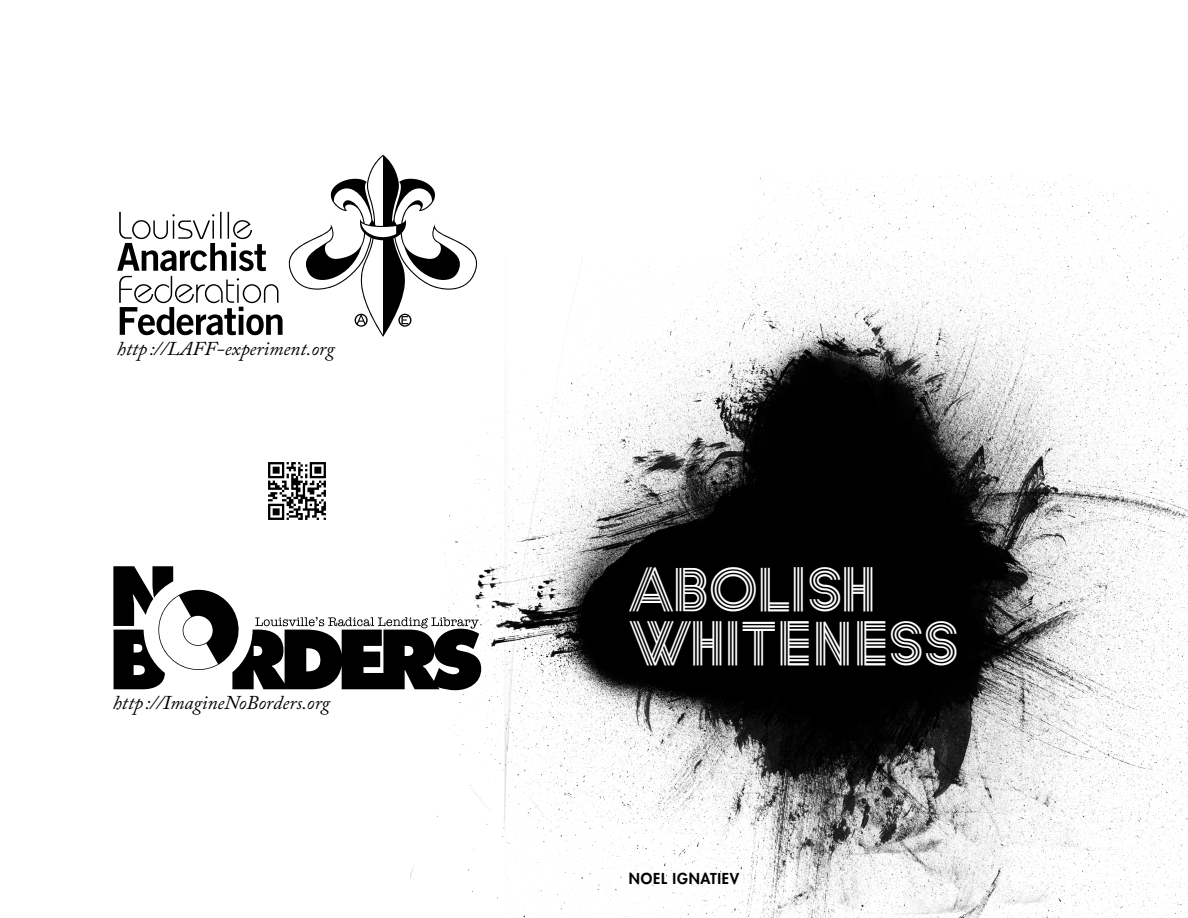
<style>
.page{position:relative;width:1188px;height:918px;background:#fff}
.page>*{position:absolute;margin:0;border:0;box-sizing:border-box;transform-origin:0 0}
.t1{font:45px/54px "STROKES Normal";letter-spacing:.025em;color:#fff}
.t2{font:italic 19.5px "Adobe Caslon Pro";color:#000}
.t3{font:800 14.7px "Futura Std";letter-spacing:.05em;color:#000}
</style>
<div class="page">
<svg style="left:268px;top:462px;width:58px;height:58px"></svg>
<svg style="left:117px;top:155px;width:294px;height:182px"></svg>
<svg style="left:113px;top:566px;width:298px;height:124px"></svg>
<img style="left:411px;top:174px;width:777px;height:744px">
<svg style="left:676px;top:568px;width:31px;height:43px"></svg>
<p class="t2" style="left:117px;top:337px;width:219px">http ://LAFF-experiment.org</p>
<p class="t2" style="left:113px;top:690px;width:219px">http ://ImagineNoBorders.org</p>
<h1 class="t1" style="left:630px;top:561px;width:332px">A OLISH<br>WHITENESS</h1>
<p class="t3" style="left:629px;top:869px;width:112px">NOEL IGNATIEV</p>
</div>
